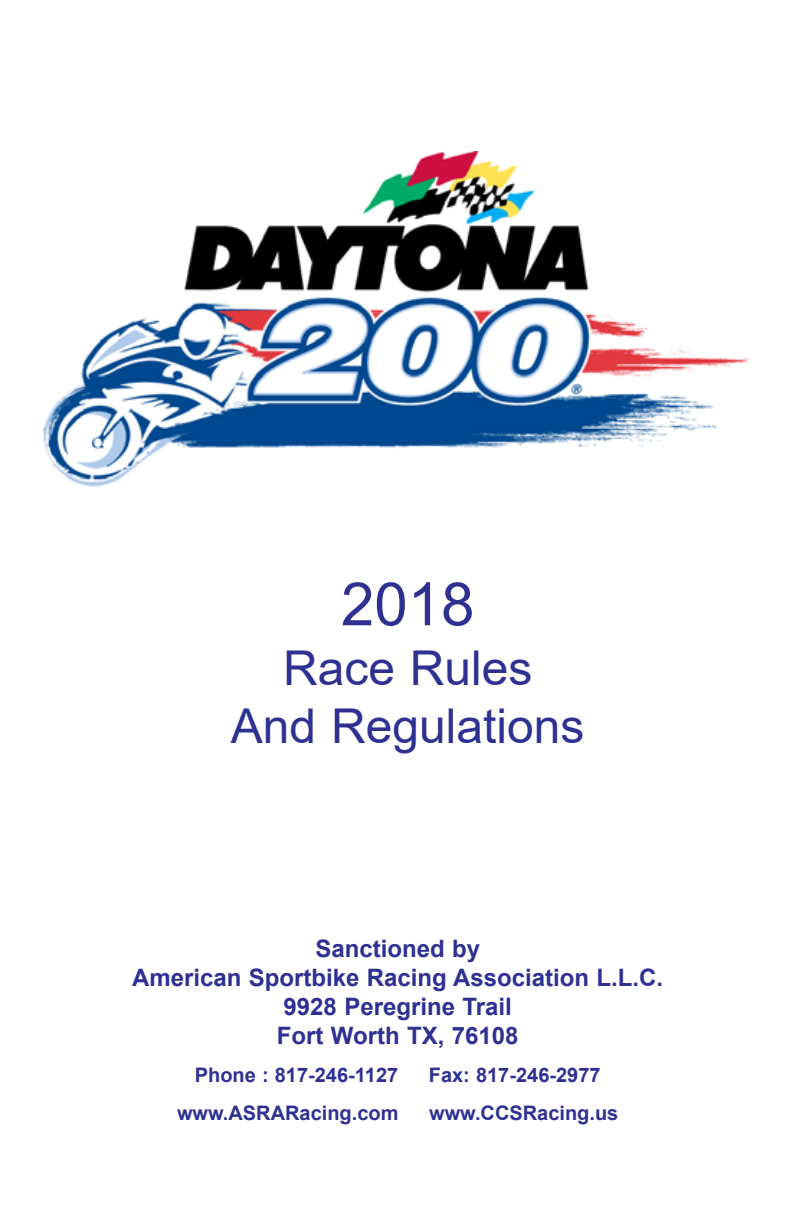
<style>
.page{position:relative;width:792px;height:1224px;background:#fff}
.page>*{position:absolute;margin:0;border:0;box-sizing:border-box;transform-origin:0 0}
.t1{font:60px "Arial";color:#2e3192}
.t2{font:48px/57.6px "Arial";color:#2e3192;text-align:center}
.t3{font:700 24px/28.8px "Arial";color:#2e3192;text-align:center}
.t4{font:700 20px "Arial";color:#2e3192}
</style>
<div class="page">
<img style="left:43px;top:151px;width:707px;height:336px">
<h1 class="t1" style="left:341px;top:563px;width:135px">2018</h1>
<h2 class="t2" style="left:231px;top:639px;width:355px">Race Rules<br>And Regulations</h2>
<p class="t3" style="left:132px;top:935px;width:533px">Sanctioned by<br>American Sportbike Racing Association L.L.C.<br>9928 Peregrine Trail<br>Fort Worth TX, 76108</p>
<p class="t4" style="left:195px;top:1061px;width:205px">Phone : 817-246-1127</p>
<p class="t4" style="left:429px;top:1061px;width:173px">Fax: 817-246-2977</p>
<p class="t4" style="left:177px;top:1099px;width:223px">www.ASRARacing.com</p>
<p class="t4" style="left:429px;top:1099px;width:191px">www.CCSRacing.us</p>
</div>
